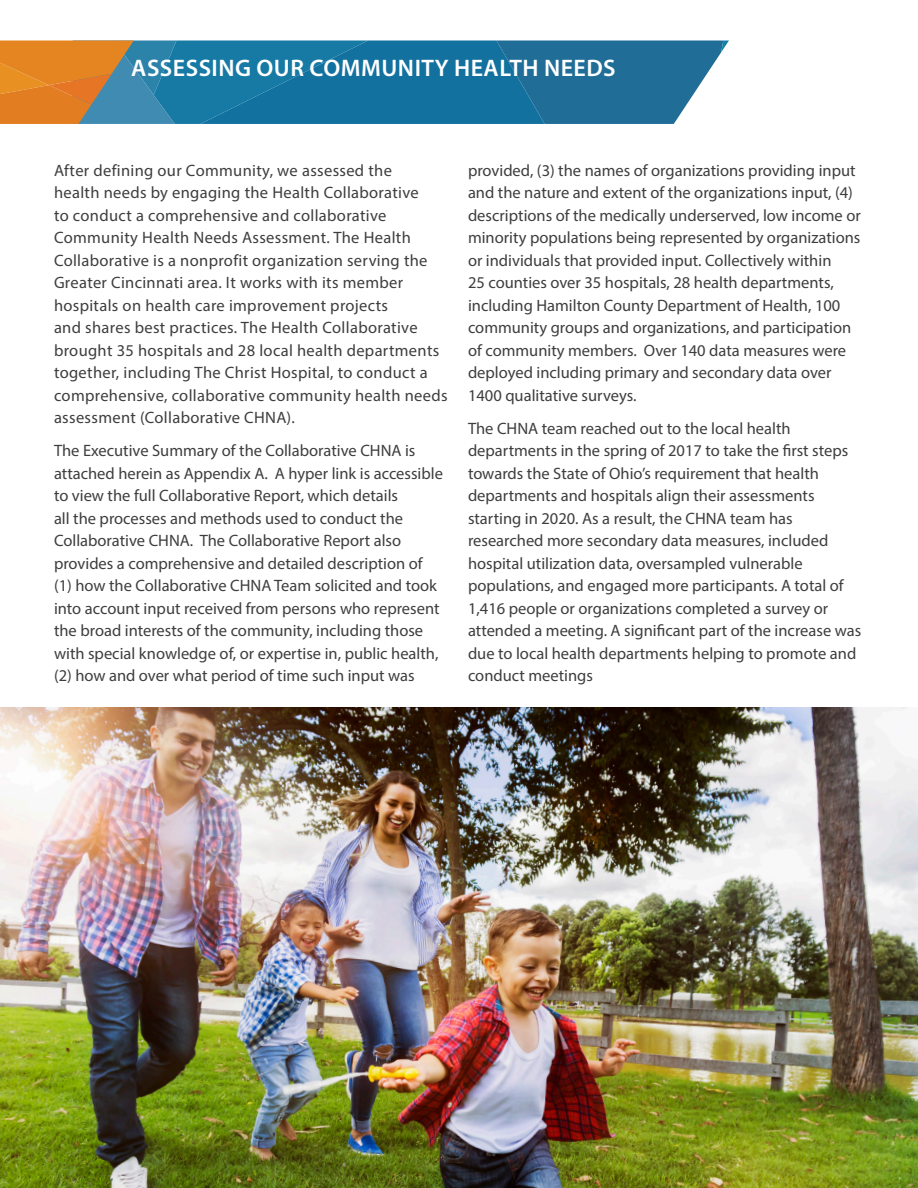
<style>
.page{position:relative;width:918px;height:1188px;background:#fff}
.page>*{position:absolute;margin:0;border:0;box-sizing:border-box;transform-origin:0 0}
.small_head{font:600 24px "Myriad Pro";letter-spacing:.02em;color:#fff}
.body{font:16.5px/22.5px "Myriad Pro";color:#3e3e3f}
.body-2{font:16.5px/22.5px "Myriad Pro";letter-spacing:.02em;color:#3e3e3f}
</style>
<div class="page">
<svg style="left:0;top:40px;width:729px;height:84px;background:#427c91"></svg>
<img style="left:0;top:707px;width:918px;height:481px">
<p class="small_head" style="left:131px;top:53px;width:486px">ASSESSING OUR COMMUNITY HEALTH NEEDS</p>
<p class="body-2" style="left:54px;top:159px;width:395px">After defining our Community, we assessed the<br>health needs by engaging the Health Collaborative<br>to conduct a comprehensive and collaborative Community Health Needs Assessment. The Health Collaborative is a nonprofit organization serving the Greater Cincinnati area. It works with its member hospitals on health care improvement projects<br>and shares best practices. The Health Collaborative brought 35 hospitals and 28 local health departments together, including The Christ Hospital, to conduct a comprehensive, collaborative community health needs assessment (Collaborative CHNA).</p>
<p class="body" style="left:54px;top:439px;width:391px">The Executive Summary of the Collaborative CHNA is attached herein as Appendix A. A hyper link is accessible to view the full Collaborative Report, which details<br>all the processes and methods used to conduct the Collaborative CHNA. The Collaborative Report also provides a comprehensive and detailed description of (1) how the Collaborative CHNA Team solicited and took into account input received from persons who represent the broad interests of the community, including those with special knowledge of, or expertise in, public health, (2) how and over what period of time such input was</p>
<p class="body" style="left:468px;top:159px;width:394px">provided, (3) the names of organizations providing input and the nature and extent of the organizations input, (4) descriptions of the medically underserved, low income or minority populations being represented by organizations or individuals that provided input. Collectively within<br>25 counties over 35 hospitals, 28 health departments, including Hamilton County Department of Health, 100 community groups and organizations, and participation of community members. Over 140 data measures were deployed including primary and secondary data over 1400 qualitative surveys.</p>
<p class="body" style="left:468px;top:417px;width:395px">The CHNA team reached out to the local health departments in the spring of 2017 to take the first steps towards the State of Ohio’s requirement that health departments and hospitals align their assessments starting in 2020. As a result, the CHNA team has researched more secondary data measures, included hospital utilization data, oversampled vulnerable populations, and engaged more participants. A total of 1,416 people or organizations completed a survey or attended a meeting. A significant part of the increase was due to local health departments helping to promote and conduct meetings</p>
</div>
